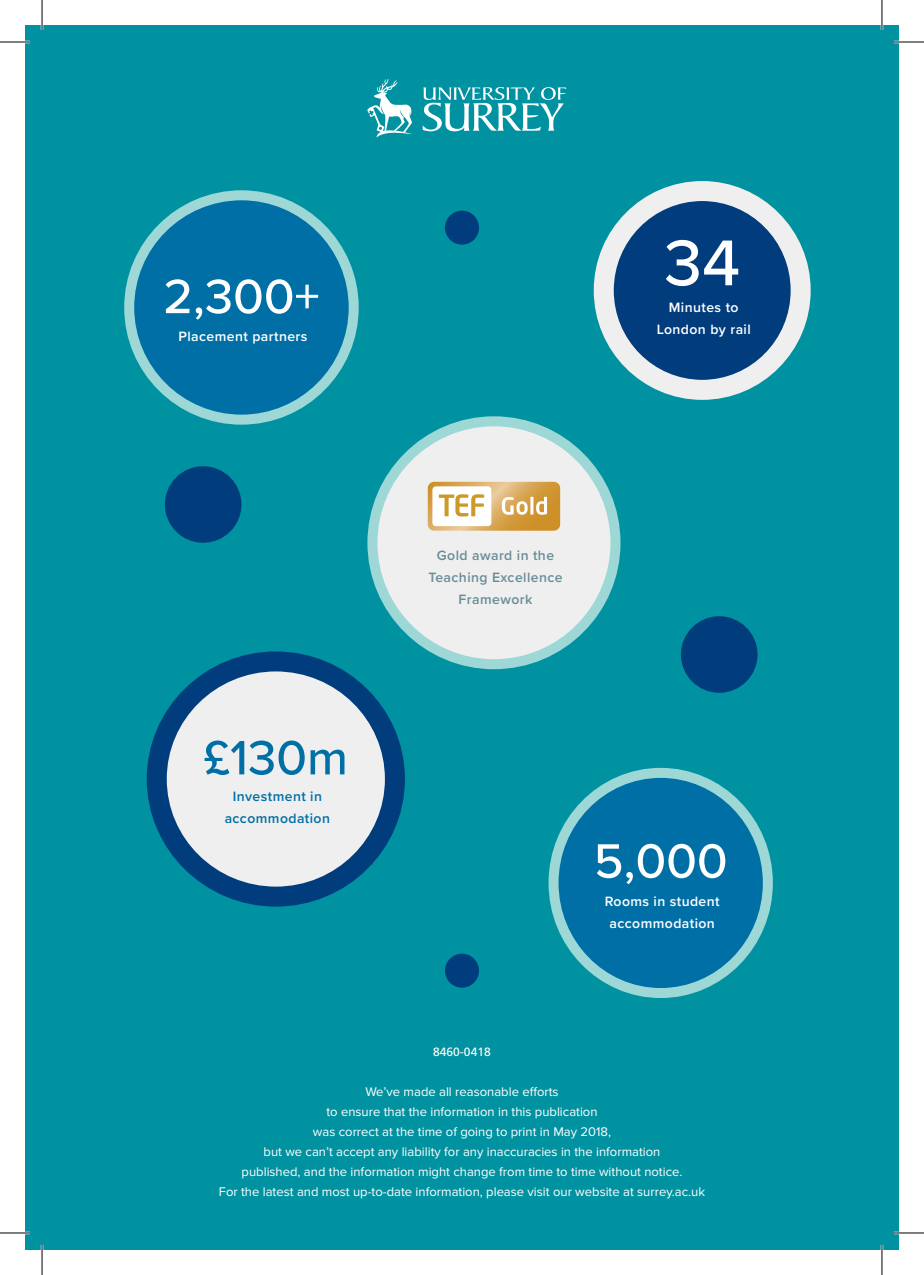
<style>
.page{position:relative;width:924px;height:1275px;background:#fff}
.page>*{position:absolute;margin:0;border:0;box-sizing:border-box;transform-origin:0 0}
.t1{font:500 67px "Proxima Nova";color:#fff}
.t2{font:500 50px "Proxima Nova";color:#fff}
.t3{font:500 50px "Proxima Nova";color:#006fa6}
.t4{font:600 14px/22px "Proxima Nova";letter-spacing:.03em;color:#fff;text-align:center}
.t5{font:600 14px/22px "Proxima Nova";letter-spacing:.03em;color:#698d98;text-align:center}
.t6{font:600 14px/22px "Proxima Nova";letter-spacing:.03em;color:#006fa6;text-align:center}
.t7{font:13px/20px "Proxima Nova";color:#fff;text-align:center}
.t8{font:12px "Frutiger LT Std";color:#fff}
</style>
<div class="page">
<div style="left:25px;top:25px;width:873px;height:1225px;background:#0092a0"></div>
<div style="left:445px;top:953px;width:34px;height:34px;background:#013d7d;border-radius:50%"></div>
<div style="left:445px;top:211px;width:34px;height:34px;background:#013d7d;border-radius:50%"></div>
<div style="left:680px;top:616px;width:77px;height:77px;background:#013d7d;border-radius:50%"></div>
<div style="left:165px;top:466px;width:76px;height:77px;background:#013d7d;border-radius:50%"></div>
<div style="left:372px;top:421px;width:243px;height:243px;background:#efefef;border-radius:50%"></div>
<div style="left:367px;top:416px;width:253px;height:253px;border:10px solid #9dd8d7;border-radius:50%"></div>
<svg style="left:427px;top:482px;width:133px;height:49px"></svg>
<div style="left:129px;top:195px;width:224px;height:225px;background:#006fa6;border-radius:50%"></div>
<div style="left:124px;top:190px;width:234px;height:235px;border:10px solid #9dd8d7;border-radius:50%"></div>
<div style="left:553px;top:773px;width:214px;height:220px;background:#006fa6;border-radius:50%"></div>
<div style="left:548px;top:768px;width:224px;height:230px;border:10px solid #9dd8d7;border-radius:50%"></div>
<div style="left:603px;top:191px;width:197px;height:199px;background:#013d7d;border-radius:50%"></div>
<div style="left:593px;top:181px;width:217px;height:219px;border:20px solid #efefef;border-radius:50%"></div>
<div style="left:157px;top:661px;width:238px;height:235px;background:#efefef;border-radius:50%"></div>
<div style="left:147px;top:651px;width:258px;height:255px;border:20px solid #013d7d;border-radius:50%"></div>
<svg style="left:422px;top:87px;width:143px;height:44px"></svg>
<svg style="left:367px;top:79px;width:45px;height:58px"></svg>
<hr style="left:0;top:41px;width:30px;height:2px;background:#fff">
<hr style="left:893px;top:41px;width:30px;height:2px;background:#fff">
<hr style="left:0;top:1231px;width:30px;height:3px;background:#fff">
<hr style="left:893px;top:1231px;width:30px;height:3px;background:#fff">
<hr style="left:41px;top:0;width:2px;height:30px;background:#fff">
<hr style="left:41px;top:1245px;width:2px;height:30px;background:#fff">
<hr style="left:880px;top:0;width:2px;height:30px;background:#fff">
<hr style="left:880px;top:1245px;width:2px;height:30px;background:#fff">
<hr style="left:0;top:42px;width:30px;height:1px;background:#000">
<hr style="left:893px;top:42px;width:30px;height:1px;background:#000">
<hr style="left:0;top:1232px;width:30px;height:1px;background:#000">
<hr style="left:893px;top:1232px;width:30px;height:1px;background:#000">
<hr style="left:42px;top:0;width:1px;height:30px;background:#000">
<hr style="left:42px;top:1245px;width:1px;height:30px;background:#000">
<hr style="left:881px;top:0;width:1px;height:30px;background:#000">
<hr style="left:881px;top:1245px;width:1px;height:30px;background:#000">
<h2 class="t2" style="left:163px;top:268px;width:158px">2,300+</h2>
<p class="t4" style="left:178px;top:325px;width:130px">Placement partners</p>
<h2 class="t3" style="left:203px;top:729px;width:146px">£130m</h2>
<p class="t6" style="left:224px;top:785px;width:107px">Investment in accommodation</p>
<p class="t5" style="left:428px;top:543px;width:136px">Gold award in the<br>Teaching Excellence<br>Framework</p>
<h1 class="t1" style="left:663px;top:224px;width:78px">34</h1>
<p class="t4" style="left:656px;top:296px;width:96px">Minutes to<br>London by rail</p>
<p class="t8" style="left:433px;top:1045px;width:59px">8460-0418</p>
<h2 class="t2" style="left:593px;top:832px;width:135px">5,000</h2>
<p class="t4" style="left:604px;top:889px;width:116px">Rooms in student accommodation</p>
<p class="t7" style="left:219px;top:1082px;width:487px">We’ve made all reasonable efforts<br>to ensure that the information in this publication<br>was correct at the time of going to print in May 2018,<br>but we can’t accept any liability for any inaccuracies in the information<br>published, and the information might change from time to time without notice.<br>For the latest and most up-to-date information, please visit our website at surrey.ac.uk</p>
</div>
